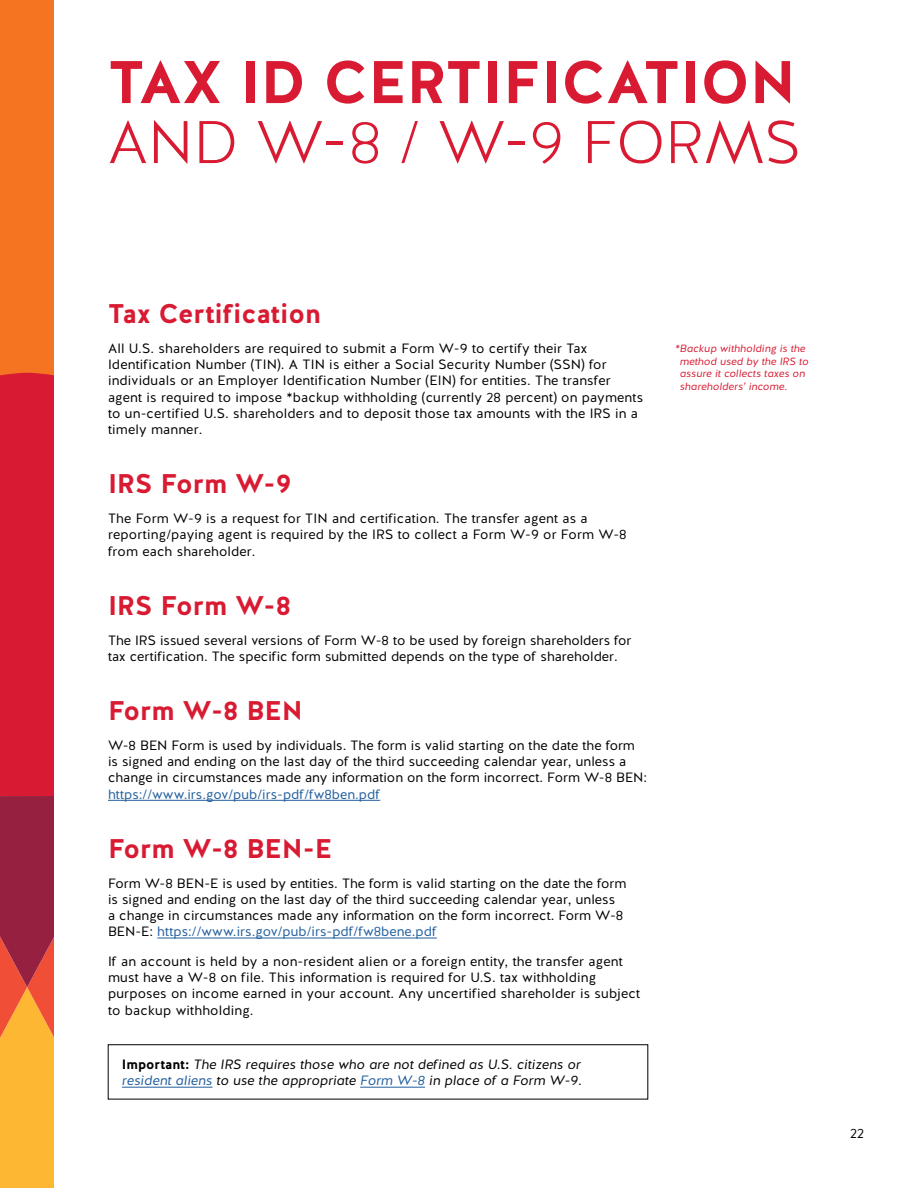
<style>
.page{position:relative;width:918px;height:1188px;background:#fff}
.page>*{position:absolute;margin:0;border:0;box-sizing:border-box;transform-origin:0 0}
.t1{font:700 60px "Halis GR";color:#d81b32}
.t2{font:300 60px "Halis GR";color:#d81b32}
.t3{font:700 27px "Halis GR";color:#d81b32}
.t4{font:13.5px/16.2px "Halis GR";letter-spacing:.01em;color:#000}
.t5{font:italic 13.5px/16.2px "Halis GR";color:#000}
.t6{font:13.5px "Halis GR";color:#215e9e}
.t7{font:italic 10.5px/12.6px "Halis GR";color:#d81b32}
.s1{color:#215e9e}
.s2{font-weight:700;font-style:normal}
</style>
<div class="page">
<div style="left:0;top:0;width:54px;height:460px;background:#f47421"></div>
<svg style="left:0;top:373px;width:54px;height:815px"></svg>
<hr style="left:108px;top:800px;width:272px;height:1px;background:#215e9e">
<hr style="left:157px;top:938px;width:280px;height:1px;background:#215e9e">
<hr style="left:122px;top:1087px;width:90px;height:1px;background:#215e9e">
<hr style="left:360px;top:1087px;width:65px;height:1px;background:#215e9e">
<h1 class="t1" style="left:108px;top:43px;width:690px">TAX ID CERTIFICATION</h1>
<h1 class="t2" style="left:108px;top:105px;width:694px">AND W-8 / W-9 FORMS</h1>
<h2 class="t3" style="left:108px;top:297px;width:214px">Tax Certification</h2>
<p class="t4" style="left:108px;top:341px;width:537px">All U.S. shareholders are required to submit a Form W-9 to certify their Tax Identification Number (TIN). A TIN is either a Social Security Number (SSN) for individuals or an Employer Identification Number (EIN) for entities. The transfer agent is required to impose *backup withholding (currently 28 percent) on payments to un-certified U.S. shareholders and to deposit those tax amounts with the IRS in a timely manner.</p>
<h2 class="t3" style="left:108px;top:467px;width:185px">IRS Form W-9</h2>
<p class="t4" style="left:108px;top:511px;width:520px">The Form W-9 is a request for TIN and certification. The transfer agent as a reporting/paying agent is required by the IRS to collect a Form W-9 or Form W-8 from each shareholder.</p>
<h2 class="t3" style="left:108px;top:588px;width:184px">IRS Form W-8</h2>
<p class="t4" style="left:108px;top:632px;width:525px">The IRS issued several versions of Form W-8 to be used by foreign shareholders for tax certification. The specific form submitted depends on the type of shareholder.</p>
<h2 class="t3" style="left:108px;top:693px;width:196px">Form W-8 BEN</h2>
<p class="t4" style="left:108px;top:737px;width:541px">W-8 BEN Form is used by individuals. The form is valid starting on the date the form is signed and ending on the last day of the third succeeding calendar year, unless a change in circumstances made any information on the form incorrect. Form W-8 BEN:</p>
<p class="t6" style="left:108px;top:785px;width:274px">https://www.irs.gov/pub/irs-pdf/fw8ben.pdf</p>
<h2 class="t3" style="left:108px;top:831px;width:225px">Form W-8 BEN-E</h2>
<p class="t4" style="left:108px;top:875px;width:520px">Form W-8 BEN-E is used by entities. The form is valid starting on the date the form is signed and ending on the last day of the third succeeding calendar year, unless<br>a change in circumstances made any information on the form incorrect. Form W-8<br>BEN-E: <span class="s1">https://www.irs.gov/pub/irs-pdf/fw8bene.pdf</span></p>
<p class="t4" style="left:108px;top:953px;width:534px">If an account is held by a non-resident alien or a foreign entity, the transfer agent must have a W-8 on file. This information is required for U.S. tax withholding purposes on income earned in your account. Any uncertified shareholder is subject to backup withholding.</p>
<p class="t5" style="left:122px;top:1057px;width:461px"><span class="s2">Important:</span> The IRS requires those who are not defined as U.S. citizens or <span class="s1">resident aliens</span> to use the appropriate <span class="s1">Form W-8</span> in place of a Form W-9.</p>
<p class="t7" style="left:680px;top:343px;width:130px;text-indent:-5px">*Backup withholding is the method used by the IRS to assure it collects taxes on shareholders’ income.</p>
<p class="t4" style="left:850px;top:1126px;width:15px">22</p>
</div>
